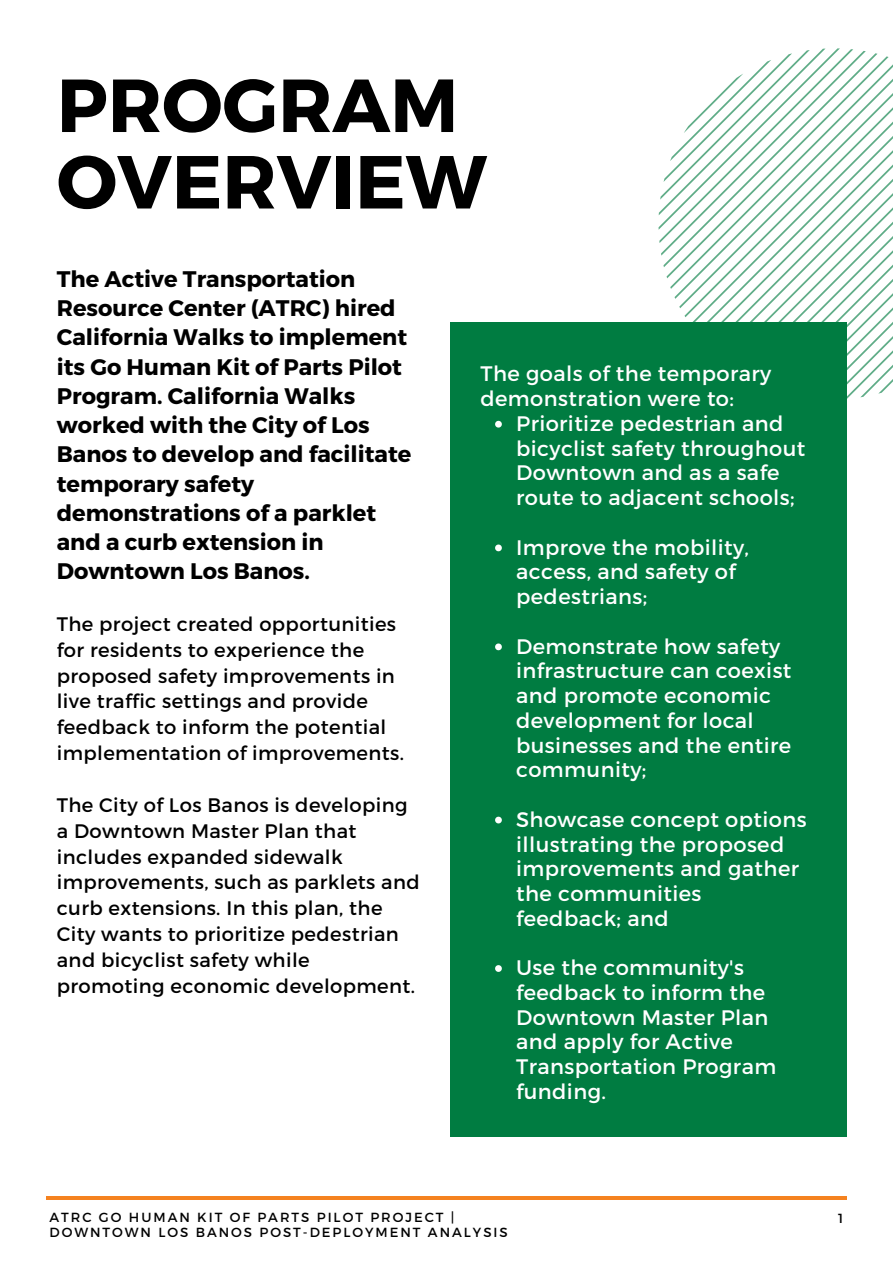
<style>
.page{position:relative;width:893px;height:1264px;background:#fff}
.page>*{position:absolute;margin:0;border:0;box-sizing:border-box;transform-origin:0 0}
.t1{font:700 75px/76.5px "Montserrat";color:#000}
.t2{font:700 22.5px/29.2px "Montserrat";color:#000}
.t3{font:21px/24.8px "Montserrat";letter-spacing:.02em;color:#fff}
.t4{font:19.5px/25.8px "Montserrat";letter-spacing:.02em;color:#000}
.t5{font:13.2px/14.5px "Montserrat";letter-spacing:.15em;color:#000}
</style>
<div class="page">
<hr style="left:46px;top:1196px;width:800px;height:3px;background:#f5821f">
<svg style="left:658px;top:48px;width:234px;height:351px"></svg>
<div style="left:450px;top:321px;width:396px;height:815px;background:#007c41"></div>
<svg style="left:495px;top:421px;width:7px;height:6px"></svg>
<svg style="left:495px;top:544px;width:7px;height:7px"></svg>
<svg style="left:495px;top:643px;width:7px;height:7px"></svg>
<svg style="left:495px;top:816px;width:7px;height:7px"></svg>
<svg style="left:495px;top:965px;width:7px;height:6px"></svg>
<h1 class="t1" style="left:57px;top:63px;width:431px">PROGRAM<br>OVERVIEW</h1>
<p class="t2" style="left:57px;top:263px;width:356px">The Active Transportation<br>Resource Center (ATRC) hired<br>California Walks to implement its Go Human Kit of Parts Pilot<br>Program. California Walks worked with the City of Los<br>Banos to develop and facilitate temporary safety demonstrations of a parklet and a curb extension in<br>Downtown Los Banos.</p>
<p class="t4" style="left:57px;top:610px;width:349px">The project created opportunities for residents to experience the proposed safety improvements in live traffic settings and provide feedback to inform the potential implementation of improvements.</p>
<p class="t4" style="left:57px;top:791px;width:364px">The City of Los Banos is developing a Downtown Master Plan that includes expanded sidewalk improvements, such as parklets and curb extensions. In this plan, the<br>City wants to prioritize pedestrian and bicyclist safety while promoting economic development.</p>
<p class="t3" style="left:480px;top:360px;width:292px">The goals of the temporary demonstration were to:</p>
<p class="t3" style="left:516px;top:410px;width:291px">Prioritize pedestrian and bicyclist safety throughout<br>Downtown and as a safe route to adjacent schools;</p>
<p class="t3" style="left:516px;top:533px;width:234px">Improve the mobility, access, and safety of pedestrians;</p>
<p class="t3" style="left:516px;top:632px;width:277px">Demonstrate how safety infrastructure can coexist and promote economic development for local businesses and the entire community;</p>
<p class="t3" style="left:516px;top:806px;width:292px">Showcase concept options illustrating the proposed improvements and gather the communities feedback; and</p>
<p class="t3" style="left:516px;top:954px;width:261px">Use the community's feedback to inform the<br>Downtown Master Plan and apply for Active<br>Transportation Program funding.</p>
<p class="t5" style="left:49px;top:1209px;width:460px">ATRC GO HUMAN KIT OF PARTS PILOT PROJECT |<br>DOWNTOWN LOS BANOS POST-DEPLOYMENT ANALYSIS</p>
<p class="t5" style="left:838px;top:1210px;width:7px">1</p>
</div>
